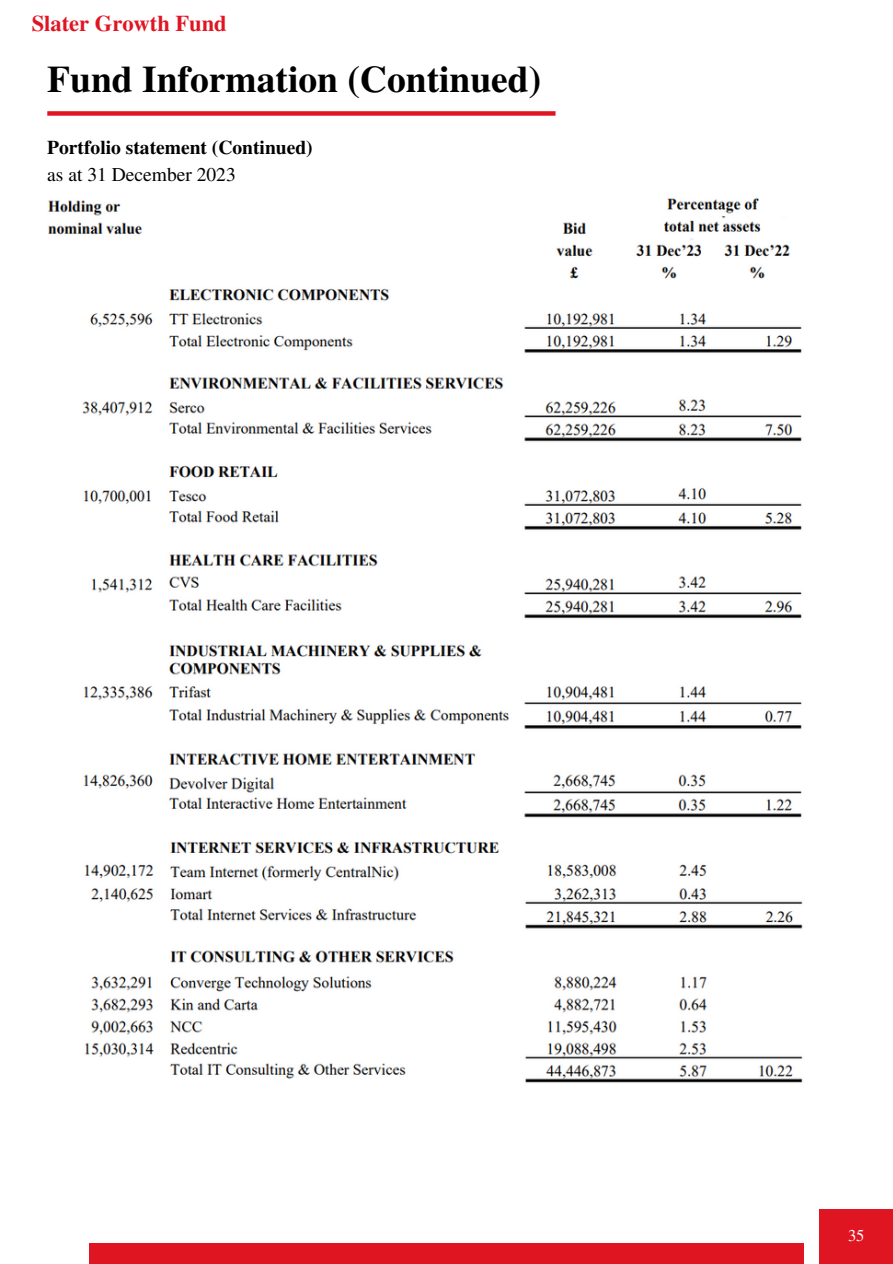
<style>
.page{position:relative;width:893px;height:1264px;background:#fff}
.page>*{position:absolute;margin:0;border:0;box-sizing:border-box;transform-origin:0 0}
.t1{font:700 37.5px "Te X Gyre Termes";color:#000}
.t2{font:700 22.5px "Te X Gyre Termes";color:#e01522}
.t3{font:700 19.5px "Te X Gyre Termes";color:#000}
.t4{font:19.5px "Te X Gyre Termes";color:#000}
.t5{font:16.5px "Te X Gyre Termes";color:#fff}
</style>
<div class="page">
<div style="left:47px;top:111px;width:508px;height:5px;background:#e01522"></div>
<div style="left:89px;top:1243px;width:715px;height:20px;background:#e01522"></div>
<div style="left:819px;top:1209px;width:73px;height:54px;background:#e01522"></div>
<img style="left:48px;top:197px;width:754px;height:621px">
<img style="left:84px;top:842px;width:719px;height:241px">
<p class="t2" style="left:32px;top:6px;width:197px">Slater Growth Fund</p>
<h1 class="t1" style="left:47px;top:50px;width:495px">Fund Information (Continued)</h1>
<p class="t3" style="left:47px;top:132px;width:267px">Portfolio statement (Continued)</p>
<p class="t4" style="left:47px;top:161px;width:190px">as at 31 December 2023</p>
<p class="t5" style="left:847px;top:1223px;width:18px">35</p>
</div>
